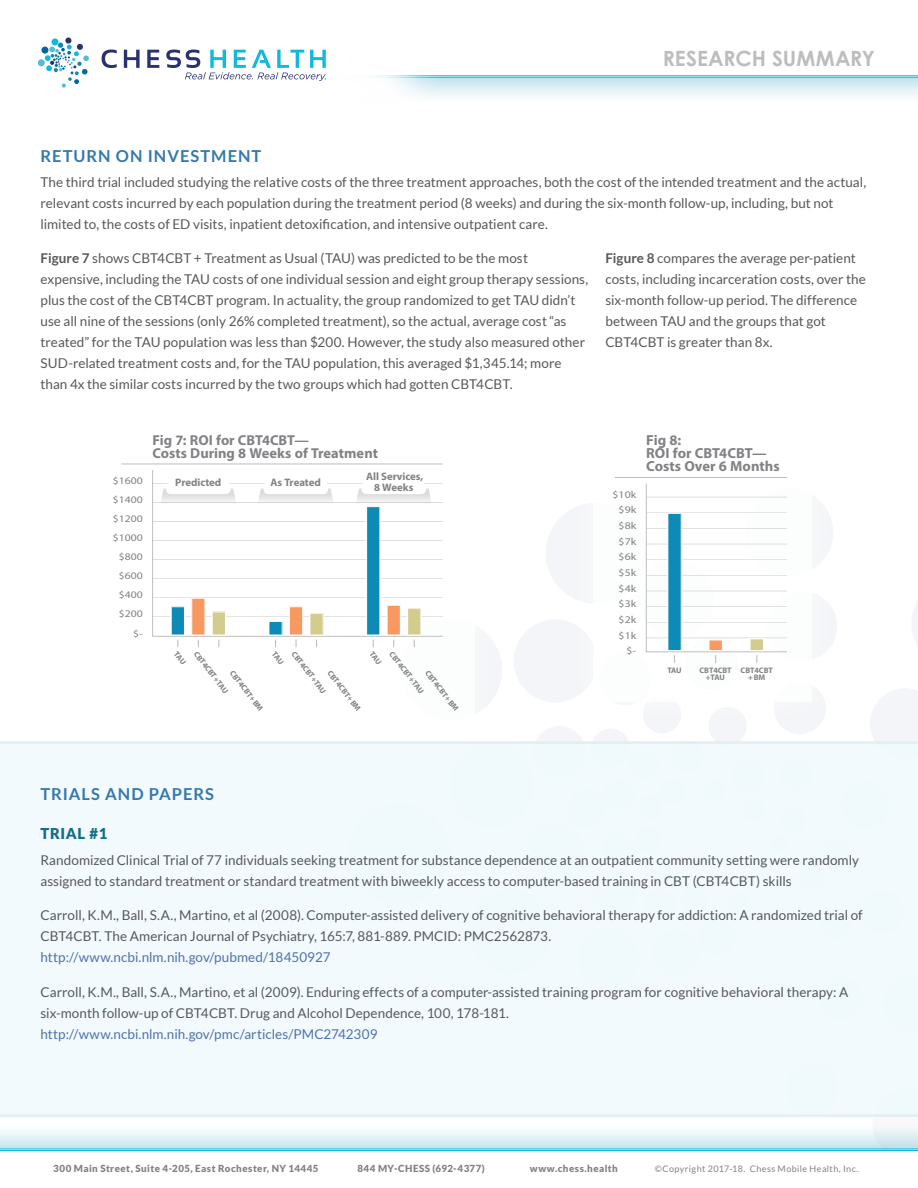
<style>
.page{position:relative;width:918px;height:1188px;background:#fff}
.page>*{position:absolute;margin:0;border:0;box-sizing:border-box;transform-origin:0 0}
.t1{font:700 21px "Century Gothic";color:#bcbdbf}
.t2{font:700 16.5px "Lato";letter-spacing:.06em;color:#3479ac}
.t3{font:900 15px "Lato";letter-spacing:.04em;color:#126e8a}
.t4{font:700 14.55px/13px "Myriad Pro";color:#808285}
.t5{font:700 14.4px/12.9px "Myriad Pro";color:#808285}
.t6{font:13.5px/21px "Lato";color:#57585a}
.t7{font:13.5px "Lato";color:#4d72ac}
.t8{font:700 10.8px/10.5px "Myriad Pro";letter-spacing:-.005em;color:#808285;text-align:center}
.t9{font:10.2px/15.6px "Myriad Pro";color:#808285;text-align:right;scale:1.16 1}
.t10{font:10.05px/19px "Myriad Pro";color:#808285;text-align:right;scale:1.16 1}
.t11{font:900 9.75px "Lato";letter-spacing:.045em;color:#808285}
.t12{font:9px "Lato";letter-spacing:.045em;color:#808285}
.t13{font:700 7.95px/7.6px "Myriad Pro";color:#808285;text-align:center}
.s1{font-weight:700}
</style>
<div class="page">
<div style="left:546px;top:503px;width:101px;height:101px;background:#f4f5f8;border-radius:50%"></div>
<svg style="left:912px;top:602px;width:6px;height:43px"></svg>
<div style="left:514px;top:619px;width:83px;height:84px;background:#f4f5f8;border-radius:50%"></div>
<svg style="left:870px;top:689px;width:48px;height:52px"></svg>
<div style="left:533px;top:726px;width:53px;height:52px;background:#f4f5f8;border-radius:50%"></div>
<div style="left:591px;top:729px;width:39px;height:38px;background:#f4f5f8;border-radius:50%"></div>
<div style="left:643px;top:695px;width:38px;height:39px;background:#f4f5f8;border-radius:50%"></div>
<div style="left:709px;top:707px;width:38px;height:38px;background:#f4f5f8;border-radius:50%"></div>
<svg style="left:0;top:1127px;width:918px;height:22px"></svg>
<hr style="left:0;top:1149px;width:918px;height:1px;background:#11b8df">
<hr style="left:0;top:1150px;width:918px;height:1px;background:#11b8df">
<div style="left:320px;top:78px;width:598px;height:30px;background:linear-gradient(to bottom,#c9e6ef,#fff)"></div>
<hr style="left:321px;top:77px;width:597px;height:1px;background:#11b8df">
<hr style="left:321px;top:75px;width:597px;height:1px;background:#11b8df">
<div style="left:0;top:2px;width:447px;height:180px;background:#fff"></div>
<div style="left:38px;top:59px;width:7px;height:7px;background:#57bbd5;border-radius:50%"></div>
<div style="left:41px;top:47px;width:7px;height:7px;background:#01659e;border-radius:50%"></div>
<svg style="left:45px;top:38px;width:44px;height:50px"></svg>
<svg style="left:102px;top:50px;width:15px;height:18px"></svg>
<svg style="left:124px;top:50px;width:16px;height:18px"></svg>
<svg style="left:147px;top:50px;width:12px;height:18px"></svg>
<svg style="left:166px;top:50px;width:160px;height:31px"></svg>
<div style="left:563px;top:387px;width:279px;height:345px;background:#fff"></div>
<hr style="left:121px;top:464px;width:322px;height:1px;background:#bebdbe">
<svg style="left:152px;top:470px;width:291px;height:167px"></svg>
<svg style="left:160px;top:488px;width:77px;height:19px"></svg>
<div style="left:166px;top:483px;width:65px;height:11px;background:#fff;border-radius:5px"></div>
<svg style="left:257px;top:488px;width:77px;height:19px"></svg>
<div style="left:264px;top:483px;width:64px;height:11px;background:#fff;border-radius:5px"></div>
<div style="left:362px;top:483px;width:64px;height:11px;background:#fff;border-radius:5px"></div>
<div style="left:166px;top:474px;width:65px;height:11px;background:#fff;border-radius:5px"></div>
<div style="left:264px;top:474px;width:64px;height:11px;background:#fff;border-radius:5px"></div>
<div style="left:362px;top:474px;width:64px;height:11px;background:#fff;border-radius:5px"></div>
<svg style="left:212px;top:611px;width:14px;height:36px"></svg>
<svg style="left:309px;top:613px;width:15px;height:34px"></svg>
<hr style="left:615px;top:477px;width:172px;height:1px;background:#bebdbe">
<svg style="left:645px;top:483px;width:142px;height:180px"></svg>
<div style="left:0;top:741px;width:918px;height:376px;background:#f3fafd"></div>
<svg style="left:171px;top:598px;width:35px;height:49px"></svg>
<svg style="left:268px;top:606px;width:35px;height:42px"></svg>
<svg style="left:355px;top:488px;width:77px;height:160px"></svg>
<h1 class="t1" style="left:663px;top:45px;width:214px">RESEARCH SUMMARY</h1>
<p class="t2" style="left:40px;top:146px;width:222px">RETURN ON INVESTMENT</p>
<p class="t6" style="left:40px;top:172px;width:827px">The third trial included studying the relative costs of the three treatment approaches, both the cost of the intended treatment and the actual, relevant costs incurred by each population during the treatment period (8 weeks) and during the six-month follow-up, including, but not limited to, the costs of ED visits, inpatient detoxification, and intensive outpatient care.</p>
<p class="t6" style="left:40px;top:247px;width:549px"><span class="s1">Figure 7</span> shows CBT4CBT + Treatment as Usual (TAU) was predicted to be the most expensive, including the TAU costs of one individual session and eight group therapy sessions, plus the cost of the CBT4CBT program. In actuality, the group randomized to get TAU didn’t use all nine of the sessions (only 26% completed treatment), so the actual, average cost “as treated” for the TAU population was less than $200. However, the study also measured other SUD-related treatment costs and, for the TAU population, this averaged $1,345.14; more than 4x the similar costs incurred by the two groups which had gotten CBT4CBT.</p>
<p class="t6" style="left:605px;top:247px;width:262px"><span class="s1">Figure 8</span> compares the average per-patient costs, including incarceration costs, over the six-month follow-up period. The difference between TAU and the groups that got CBT4CBT is greater than 8x.</p>
<p class="t10" style="left:113px;top:471px;width:27px">$1600 $1400 $1200 $1000 $800 $600 $400 $200 $-</p>
<p class="t5" style="left:153px;top:433px;width:227px">Fig 7: ROI for CBT4CBT—<br>Costs During 8 Weeks of Treatment</p>
<p class="t8" style="left:175px;top:476px;width:48px">Predicted</p>
<p class="t8" style="left:271px;top:476px;width:52px">As Treated</p>
<p class="t8" style="left:366px;top:471px;width:59px">All Services,<br>8 Weeks</p>
<p class="t13" style="left:199px;top:650px;width:52px;rotate:52deg">CBT4CBT+TAU</p>
<p class="t13" style="left:235px;top:669px;width:50px;rotate:52deg">CBT4CBT+ BM</p>
<p class="t13" style="left:296px;top:650px;width:52px;rotate:52deg">CBT4CBT+TAU</p>
<p class="t13" style="left:332px;top:669px;width:50px;rotate:52deg">CBT4CBT+ BM</p>
<p class="t13" style="left:394px;top:650px;width:52px;rotate:52deg">CBT4CBT+TAU</p>
<p class="t13" style="left:430px;top:669px;width:50px;rotate:52deg">CBT4CBT+ BM</p>
<p class="t9" style="left:613px;top:486px;width:22px">$10k $9k $8k $7k $6k $5k $4k $3k $2k $1k $-</p>
<p class="t4" style="left:646px;top:433px;width:135px">Fig 8:<br>ROI for CBT4CBT—<br>Costs Over 6 Months</p>
<p class="t13" style="left:667px;top:666px;width:16px">TAU</p>
<p class="t13" style="left:741px;top:666px;width:34px">CBT4CBT + BM</p>
<p class="t13" style="left:700px;top:666px;width:34px">CBT4CBT +TAU</p>
<p class="t2" style="left:40px;top:785px;width:175px">TRIALS AND PAPERS</p>
<p class="t3" style="left:40px;top:825px;width:68px">TRIAL #1</p>
<p class="t6" style="left:40px;top:849px;width:820px">Randomized Clinical Trial of 77 individuals seeking treatment for substance dependence at an outpatient community setting were randomly assigned to standard treatment or standard treatment with biweekly access to computer-based training in CBT (CBT4CBT) skills</p>
<p class="t6" style="left:40px;top:905px;width:824px">Carroll, K.M., Ball, S.A., Martino, et al (2008). Computer-assisted delivery of cognitive behavioral therapy for addiction: A randomized trial of<br>CBT4CBT. The American Journal of Psychiatry, 165:7, 881-889. PMCID: PMC2562873.</p>
<p class="t7" style="left:40px;top:950px;width:292px">http://www.ncbi.nlm.nih.gov/pubmed/18450927</p>
<p class="t6" style="left:40px;top:981px;width:809px">Carroll, K.M., Ball, S.A., Martino, et al (2009). Enduring effects of a computer-assisted training program for cognitive behavioral therapy: A six-month follow-up of CBT4CBT. Drug and Alcohol Dependence, 100, 178-181.</p>
<p class="t7" style="left:40px;top:1026px;width:339px">http://www.ncbi.nlm.nih.gov/pmc/articles/PMC2742309</p>
<p class="t11" style="left:53px;top:1163px;width:267px">300 Main Street, Suite 4-205, East Rochester, NY 14445</p>
<p class="t11" style="left:357px;top:1163px;width:129px">844 MY-CHESS (692-4377)</p>
<p class="t11" style="left:530px;top:1163px;width:90px">www.chess.health</p>
<p class="t12" style="left:655px;top:1164px;width:205px">©Copyright 2017-18. Chess Mobile Health, Inc.</p>
</div>
